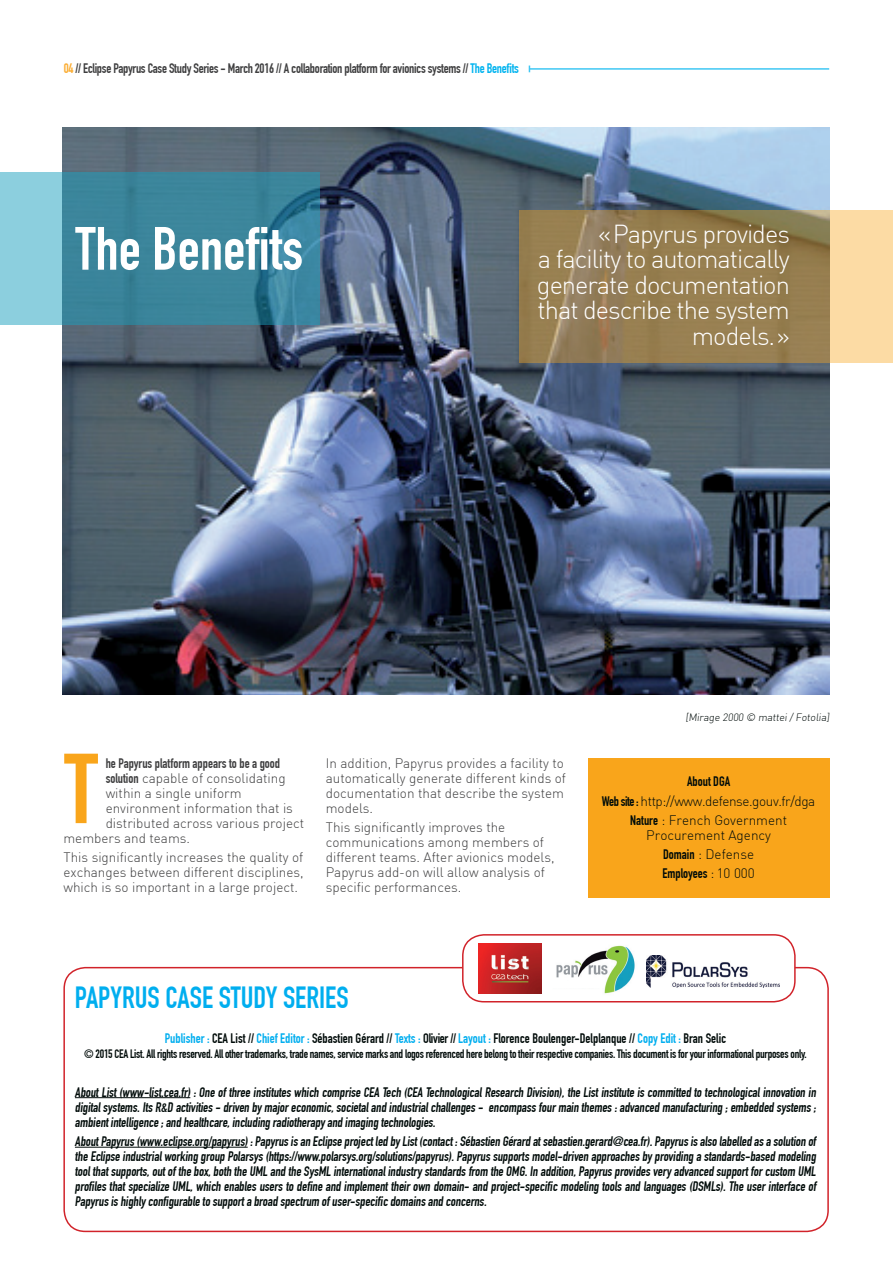
<style>
.page{position:relative;width:893px;height:1263px;background:#fff}
.page>*{position:absolute;margin:0;border:0;box-sizing:border-box;transform-origin:0 0}
.t1{font:99.15px "Bebas Neue";color:#f9a51b}
.t2{font:700 60px "DIN Condensed";color:#fff}
.t3{font:700 30px "DIN Condensed";color:#00aeef}
.t4{font:300 25.5px/25.5px "DIN";letter-spacing:-.04em;color:#fff;text-align:right}
.t5{font:700 13.5px/15px "DIN Condensed";color:#000b09;text-align:justify}
.t6{font:300 13.5px/15px "DIN";color:#3e3e3f}
.t7{font:700 13.5px "DIN Condensed";letter-spacing:-.02em;color:#3e3e3f}
.t8{font:300 13.5px/19.2px "DIN";letter-spacing:-.03em;color:#000b09;text-align:center}
.t9{font:700 13.5px "DIN Condensed";color:#3e3e3f}
.t10{font:300 13.5px/19.2px "DIN";color:#000b09;text-align:center}
.t11{font:700 12px "DIN Condensed";letter-spacing:-.02em;color:#000b09}
.t12{font:300 10.5px "DIN";color:#000b09}
.s1{color:#fbad33}
.s2{color:#00b3ef}
.s3{font-family:"DIN Condensed";font-weight:700}
.s4{font-family:"DIN";font-weight:300}
.s5{color:#00aeef}
</style>
<div class="page">
<img style="left:63px;top:127px;width:766px;height:567px">
<hr style="left:529px;top:68px;width:300px;height:2px;background:#40c7f4">
<div style="left:588px;top:758px;width:241px;height:139px;background:#f9a51b"></div>
<hr style="left:75px;top:1097px;width:115px;height:1px;background:#000b09">
<hr style="left:75px;top:1147px;width:173px;height:1px;background:#000b09">
<div style="left:63px;top:967px;width:766px;height:265px;border:2px solid #d1232a;border-radius:21px"></div>
<div style="left:463px;top:935px;width:332px;height:67px;background:#fff;border-radius:21px"></div>
<div style="left:462px;top:934px;width:334px;height:68px;border:2px solid #d1232a;border-radius:21px"></div>
<img style="left:479px;top:943px;width:62px;height:51px">
<img style="left:556px;top:945px;width:79px;height:49px">
<div style="left:550px;top:980px;width:54px;height:7px;background:#fff"></div>
<img style="left:647px;top:956px;width:133px;height:31px">
<svg style="left:0;top:172px;width:319px;height:153px;background:#4992a7"></svg>
<svg style="left:520px;top:210px;width:373px;height:153px;background:#a68d5f"></svg>
<p class="t7" style="left:64px;top:61px;width:457px"><span class="s1">04</span> // Eclipse Papyrus Case Study Series - March 2016 // A collaboration platform for avionics systems // <span class="s2">The Benefits</span></p>
<h2 class="t2" style="left:75px;top:213px;width:229px">The Benefits</h2>
<h3 class="t4" style="left:537px;top:221px;width:255px">«Papyrus provides<br>a facility to automatically generate documentation that describe the system models.»</h3>
<h1 class="t1" style="left:63px;top:734px;width:37px">T</h1>
<p class="t9" style="left:106px;top:755px;width:176px">he Papyrus platform appears to be a good</p>
<p class="t6" style="left:106px;top:770px;width:182px"><span class="s3">solution</span> capable of consolidating</p>
<p class="t6" style="left:106px;top:785px;width:137px">within a single uniform</p>
<p class="t6" style="left:106px;top:800px;width:189px">environment information that is</p>
<p class="t6" style="left:106px;top:815px;width:200px">distributed across various project</p>
<p class="t6" style="left:63px;top:830px;width:128px">members and teams.</p>
<p class="t6" style="left:63px;top:849px;width:242px;text-align:justify">This significantly increases the quality of exchanges between different disciplines, which is so important in a large project.</p>
<p class="t6" style="left:326px;top:755px;width:242px">In addition, Papyrus provides a facility to automatically generate different kinds of documentation that describe the system models.</p>
<p class="t6" style="left:326px;top:820px;width:230px">This significantly improves the communications among members of different teams. After avionics models, Papyrus add-on will allow analysis of specific performances.</p>
<p class="t12" style="left:685px;top:710px;width:147px">[Mirage 2000 © mattei / Fotolia]</p>
<p class="t5" style="left:687px;top:774px;width:45px">About DGA</p>
<p class="t8" style="left:602px;top:791px;width:215px"><span class="s3">Web site :</span> http://www.defense.gouv.fr/dga<br><span class="s3">Nature</span> : French Government</p>
<p class="t10" style="left:646px;top:825px;width:126px">Procurement Agency<br><span class="s3">Domain</span> : Defense</p>
<p class="t5" style="left:662px;top:866px;width:94px">Employees <span class="s4">: 10 000</span></p>
<h3 class="t3" style="left:75px;top:980px;width:103px">Papyrus case</h3>
<h3 class="t3" style="left:219px;top:980px;width:119px">study series</h3>
<p class="t5" style="left:165px;top:1030px;width:563px"><span class="s5">Publisher :</span> CEA List // <span class="s5">Chief Editor :</span> Sébastien Gérard // <span class="s5">Texts :</span> Olivier // <span class="s5">Layout :</span> Florence Boulenger-Delplanque // <span class="s5">Copy Edit :</span> Bran Selic</p>
<p class="t11" style="left:84px;top:1046px;width:724px">© 2015 CEA List. All rights reserved. All other trademarks, trade names, service marks and logos referenced here belong to their respective companies. This document is for your informational purposes only.</p>
<p class="t5" style="left:75px;top:1084px;width:744px">About List (www-list.cea.fr) : One of three institutes which comprise CEA Tech (CEA Technological Research Division), the List institute is committed to technological innovation in digitalsystems.Its R&amp;D activities - driven by majoreconomic,societaland industrialchallenges - encompass fourmain themes :advanced manufacturing ;embedded systems ; ambientintelligence ;and healthcare,including radiotherapy and imaging technologies.</p>
<p class="t5" style="left:75px;top:1134px;width:745px">AboutPapyrus (www.eclipse.org/papyrus):Papyrus is an Eclipse projectled by List(contact :Sébastien Gérard atsebastien.gerard@cea.fr).Papyrus is also labelled as a solution of the Eclipse industrialworking group Polarsys (https://www.polarsys.org/solutions/papyrus).Papyrus supports model-driven approaches by providing a standards-based modeling toolthatsupports,outofthe box,both the UML and the SysML internationalindustry standards from the OMG.In addition,Papyrus provides very advanced supportforcustom UML profiles that specialize UML, which enables users to define and implement their own domain- and project-specific modeling tools and languages (DSMLs). The user interface of Papyrus is highly configurable to supporta broad spectrum ofuser-specific domains and concerns.</p>
</div>
